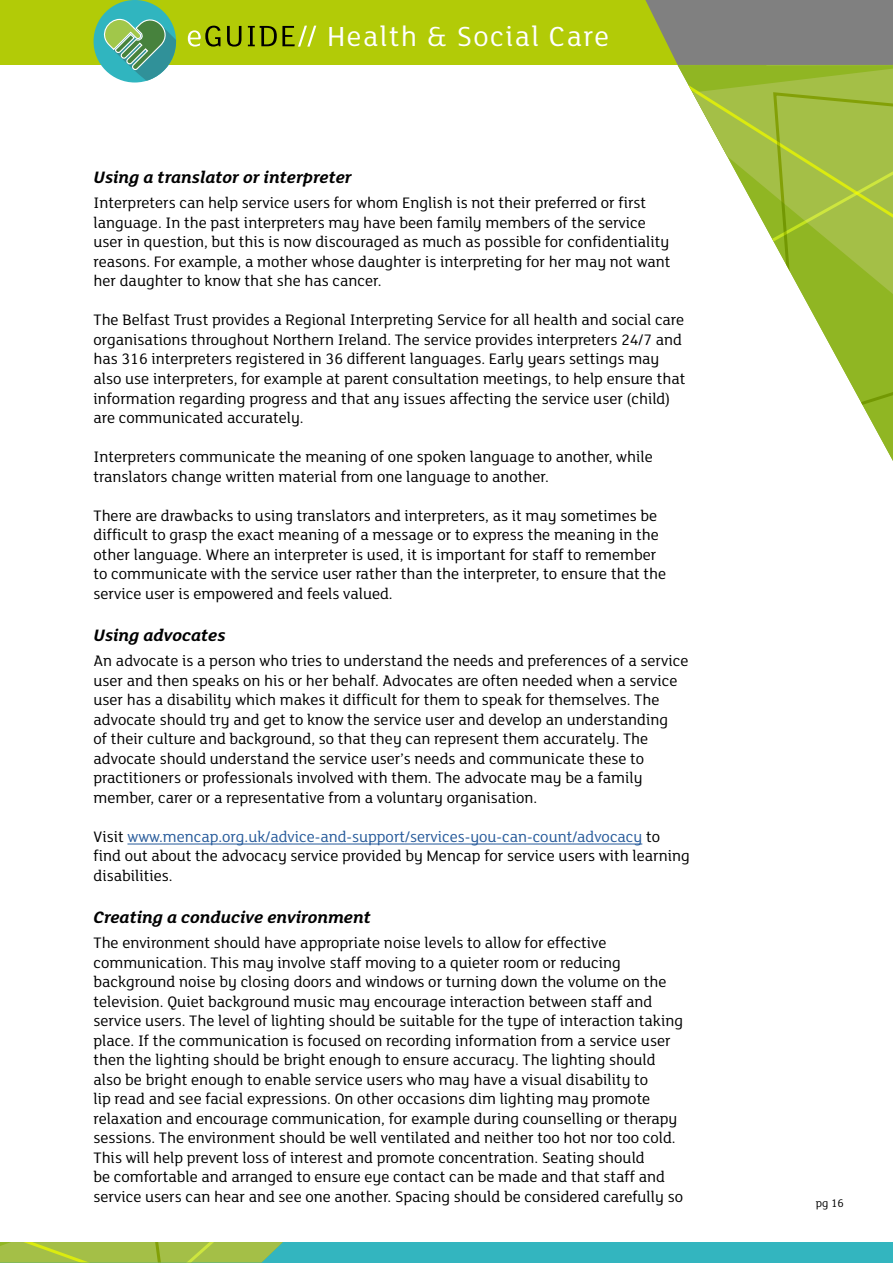
<style>
.page{position:relative;width:893px;height:1263px;background:#fff}
.page>*{position:absolute;margin:0;border:0;box-sizing:border-box;transform-origin:0 0}
.t1{font:30px "FS Lola";letter-spacing:.05em;color:#fff}
.t2{font:italic 700 18px "FS Lola";color:#000}
.t3{font:16.5px/19.5px "FS Lola";color:#000}
.t4{font:12px "FS Lola";color:#000}
.s1{color:#275b9b}
</style>
<div class="page">
<div style="left:0;top:0;width:893px;height:65px;background:#b2cb07"></div>
<svg style="left:645px;top:0;width:248px;height:65px;background:#838577"></svg>
<svg style="left:188px;top:26px;width:32px;height:21px"></svg>
<svg style="left:227px;top:26px;width:14px;height:21px"></svg>
<svg style="left:248px;top:26px;width:68px;height:21px"></svg>
<div style="left:0;top:1242px;width:893px;height:21px;background:#33b5bf"></div>
<svg style="left:678px;top:65px;width:215px;height:391px"></svg>
<svg style="left:771px;top:91px;width:122px;height:336px"></svg>
<svg style="left:0;top:1242px;width:283px;height:20px;background:#a1c048"></svg>
<div style="left:94px;top:0;width:82px;height:83px;background:#30b5bf;border-radius:50%"></div>
<svg style="left:98px;top:11px;width:78px;height:70px"></svg>
<hr style="left:127px;top:844px;width:515px;height:1px;background:#275b9b">
<h1 class="t1" style="left:327px;top:16px;width:283px">Health &amp; Social Care</h1>
<p class="t2" style="left:94px;top:165px;width:260px">Using a translator or interpreter</p>
<p class="t3" style="left:94px;top:193px;width:578px">Interpreters can help service users for whom English is not their preferred or first language. In the past interpreters may have been family members of the service user in question, but this is now discouraged as much as possible for confidentiality reasons. For example, a mother whose daughter is interpreting for her may not want her daughter to know that she has cancer.</p>
<p class="t3" style="left:94px;top:310px;width:593px">The Belfast Trust provides a Regional Interpreting Service for all health and social care organisations throughout Northern Ireland. The service provides interpreters 24/7 and has 316 interpreters registered in 36 different languages. Early years settings may also use interpreters, for example at parent consultation meetings, to help ensure that information regarding progress and that any issues affecting the service user (child) are communicated accurately.</p>
<p class="t3" style="left:94px;top:446px;width:561px">Interpreters communicate the meaning of one spoken language to another, while translators change written material from one language to another.</p>
<p class="t3" style="left:94px;top:505px;width:574px">There are drawbacks to using translators and interpreters, as it may sometimes be difficult to grasp the exact meaning of a message or to express the meaning in the other language. Where an interpreter is used, it is important for staff to remember to communicate with the service user rather than the interpreter, to ensure that the service user is empowered and feels valued.</p>
<p class="t2" style="left:94px;top:622px;width:133px">Using advocates</p>
<p class="t3" style="left:94px;top:650px;width:596px">An advocate is a person who tries to understand the needs and preferences of a service user and then speaks on his or her behalf. Advocates are often needed when a service user has a disability which makes it difficult for them to speak for themselves. The advocate should try and get to know the service user and develop an understanding<br>of their culture and background, so that they can represent them accurately. The advocate should understand the service user’s needs and communicate these to practitioners or professionals involved with them. The advocate may be a family member, carer or a representative from a voluntary organisation.</p>
<p class="t3" style="left:94px;top:826px;width:598px">Visit <span class="s1">www.mencap.org.uk/advice-and-support/services-you-can-count/advocacy</span> to find out about the advocacy service provided by Mencap for service users with learning disabilities.</p>
<p class="t2" style="left:94px;top:905px;width:279px">Creating a conducive environment</p>
<p class="t3" style="left:94px;top:932px;width:591px">The environment should have appropriate noise levels to allow for effective communication. This may involve staff moving to a quieter room or reducing background noise by closing doors and windows or turning down the volume on the television. Quiet background music may encourage interaction between staff and service users. The level of lighting should be suitable for the type of interaction taking place. If the communication is focused on recording information from a service user then the lighting should be bright enough to ensure accuracy. The lighting should also be bright enough to enable service users who may have a visual disability to<br>lip read and see facial expressions. On other occasions dim lighting may promote relaxation and encourage communication, for example during counselling or therapy sessions. The environment should be well ventilated and neither too hot nor too cold.<br>This will help prevent loss of interest and promote concentration. Seating should<br>be comfortable and arranged to ensure eye contact can be made and that staff and service users can hear and see one another. Spacing should be considered carefully so</p>
<p class="t4" style="left:816px;top:1195px;width:29px">pg 16</p>
</div>
